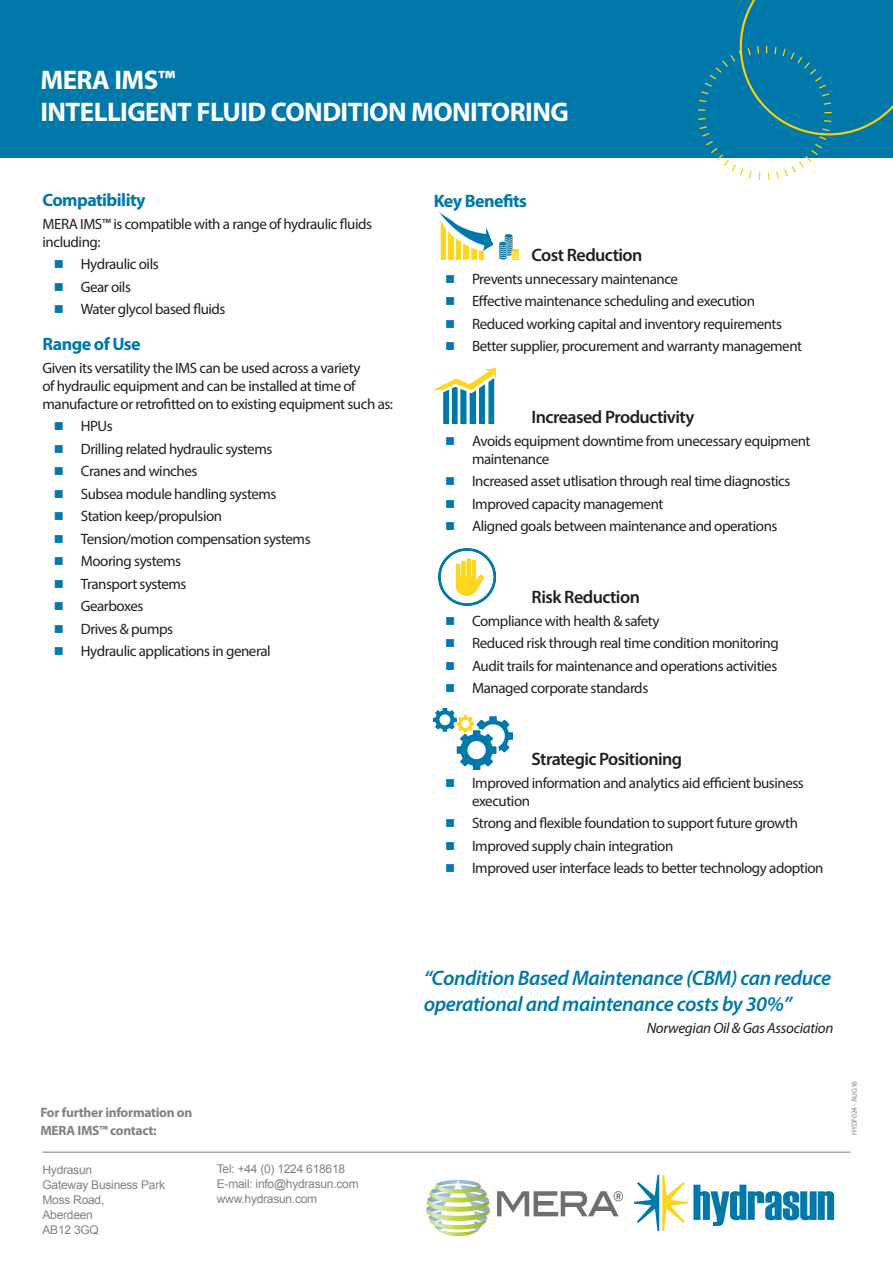
<style>
.page{position:relative;width:893px;height:1263px;background:#fff}
.page>*{position:absolute;margin:0;border:0;box-sizing:border-box;transform-origin:0 0}
.t1{font:700 27px "Myriad Pro";letter-spacing:-.02em;color:#fff}
.main{font:italic 600 21px/25.5px "Myriad Pro";letter-spacing:-.02em;color:#0078aa}
.t2{font:600 18px "Myriad Pro";letter-spacing:-.03em;color:#231f20}
.t3{font:700 18px "Myriad Pro";letter-spacing:-.03em;color:#0078aa}
.t4{font:15px/18px "Myriad Pro";letter-spacing:-.03em;color:#231f20}
.main-2{font:italic 15px "Myriad Pro";letter-spacing:-.02em;color:#231f20}
.t5{font:700 13.5px "Myriad Pro";letter-spacing:-.02em;color:#808285}
.t6{font:12px "Arial";letter-spacing:-.02em;color:#808285}
.t7{font:7.5px "Myriad Pro";letter-spacing:-.02em;color:#808285}
</style>
<div class="page">
<div style="left:0;top:0;width:893px;height:157px;background:#0078aa"></div>
<svg style="left:634px;top:1175px;width:200px;height:56px"></svg>
<hr style="left:43px;top:1151px;width:807px;height:2px;background:#808285">
<svg style="left:697px;top:0;width:196px;height:180px"></svg>
<img style="left:440px;top:213px;width:53px;height:46px">
<img style="left:499px;top:234px;width:20px;height:25px">
<img style="left:434px;top:369px;width:62px;height:54px">
<img style="left:439px;top:548px;width:56px;height:57px">
<img style="left:434px;top:708px;width:79px;height:61px">
<img style="left:426px;top:1180px;width:196px;height:55px">
<p class="t1" style="left:40px;top:62px;width:137px">MERA IMS™</p>
<p class="t1" style="left:40px;top:94px;width:530px">INTELLIGENT FLUID CONDITION MONITORING</p>
<p class="t3" style="left:43px;top:188px;width:105px">Compatibility</p>
<p class="t4" style="left:43px;top:214px;width:331px">MERA IMS™ is compatible with a range of hydraulic fluids including:</p>
<p class="t4" style="left:81px;top:255px;width:79px">Hydraulic oils</p>
<p class="t4" style="left:81px;top:277px;width:52px">Gear oils</p>
<p class="t4" style="left:81px;top:300px;width:146px">Water glycol based fluids</p>
<p class="t3" style="left:43px;top:332px;width:100px">Range of Use</p>
<p class="t4" style="left:43px;top:358px;width:352px">Given its versatility the IMS can be used across a variety<br>of hydraulic equipment and can be installed at time of manufacture or retrofitted on to existing equipment such as:</p>
<p class="t4" style="left:81px;top:417px;width:33px">HPUs</p>
<p class="t4" style="left:81px;top:439px;width:193px">Drilling related hydraulic systems</p>
<p class="t4" style="left:81px;top:462px;width:118px">Cranes and winches</p>
<p class="t4" style="left:81px;top:484px;width:197px">Subsea module handling systems</p>
<p class="t4" style="left:81px;top:507px;width:143px">Station keep/propulsion</p>
<p class="t4" style="left:81px;top:529px;width:231px">Tension/motion compensation systems</p>
<p class="t4" style="left:81px;top:552px;width:102px">Mooring systems</p>
<p class="t4" style="left:81px;top:574px;width:107px">Transport systems</p>
<p class="t4" style="left:81px;top:597px;width:64px">Gearboxes</p>
<p class="t4" style="left:81px;top:619px;width:94px">Drives &amp; pumps</p>
<p class="t4" style="left:81px;top:642px;width:191px">Hydraulic applications in general</p>
<p class="t3" style="left:434px;top:189px;width:95px">Key Benefits</p>
<p class="t2" style="left:531px;top:243px;width:112px">Cost Reduction</p>
<p class="t4" style="left:472px;top:269px;width:208px">Prevents unnecessary maintenance</p>
<p class="t4" style="left:472px;top:292px;width:284px">Effective maintenance scheduling and execution</p>
<p class="t4" style="left:472px;top:314px;width:312px">Reduced working capital and inventory requirements</p>
<p class="t4" style="left:472px;top:337px;width:332px">Better supplier, procurement and warranty management</p>
<p class="t2" style="left:531px;top:405px;width:164px">Increased Productivity</p>
<p class="t4" style="left:472px;top:431px;width:340px">Avoids equipment downtime from unecessary equipment maintenance</p>
<p class="t4" style="left:472px;top:472px;width:320px">Increased asset utlisation through real time diagnostics</p>
<p class="t4" style="left:472px;top:494px;width:193px">Improved capacity management</p>
<p class="t4" style="left:472px;top:517px;width:307px">Aligned goals between maintenance and operations</p>
<p class="t2" style="left:531px;top:585px;width:110px">Risk Reduction</p>
<p class="t4" style="left:472px;top:611px;width:189px">Compliance with health &amp; safety</p>
<p class="t4" style="left:472px;top:634px;width:308px">Reduced risk through real time condition monitoring</p>
<p class="t4" style="left:472px;top:656px;width:307px">Audit trails for maintenance and operations activities</p>
<p class="t4" style="left:472px;top:679px;width:178px">Managed corporate standards</p>
<p class="t2" style="left:531px;top:747px;width:152px">Strategic Positioning</p>
<p class="t4" style="left:472px;top:773px;width:333px">Improved information and analytics aid efficient business execution</p>
<p class="t4" style="left:472px;top:814px;width:327px">Strong and flexible foundation to support future growth</p>
<p class="t4" style="left:472px;top:836px;width:203px">Improved supply chain integration</p>
<p class="t4" style="left:472px;top:859px;width:353px">Improved user interface leads to better technology adoption</p>
<p class="t5" style="left:40px;top:1103px;width:153px">For further information on</p>
<p class="t5" style="left:40px;top:1121px;width:118px">MERA IMS™ contact:</p>
<p class="t6" style="left:43px;top:1162px;width:51px">Hydrasun</p>
<p class="t6" style="left:43px;top:1177px;width:124px">Gateway Business Park</p>
<p class="t6" style="left:43px;top:1192px;width:63px">Moss Road,</p>
<p class="t6" style="left:43px;top:1207px;width:52px">Aberdeen</p>
<p class="t6" style="left:43px;top:1222px;width:58px">AB12 3GQ</p>
<p class="t6" style="left:217px;top:1161px;width:130px">Tel: +44 (0) 1224 618618</p>
<p class="t6" style="left:217px;top:1176px;width:143px">E-mail: info@hydrasun.com</p>
<p class="t6" style="left:217px;top:1191px;width:102px">www.hydrasun.com</p>
<p class="main" style="left:424px;top:965px;width:409px">“Condition Based Maintenance (CBM) can reduce operational and maintenance costs by 30%”</p>
<p class="main-2" style="left:647px;top:1019px;width:188px">Norwegian Oil &amp; Gas Association</p>
<p class="t7" style="left:850px;top:1135px;width:56px;rotate:-90deg">HYDF024 - AUG16</p>
</div>
